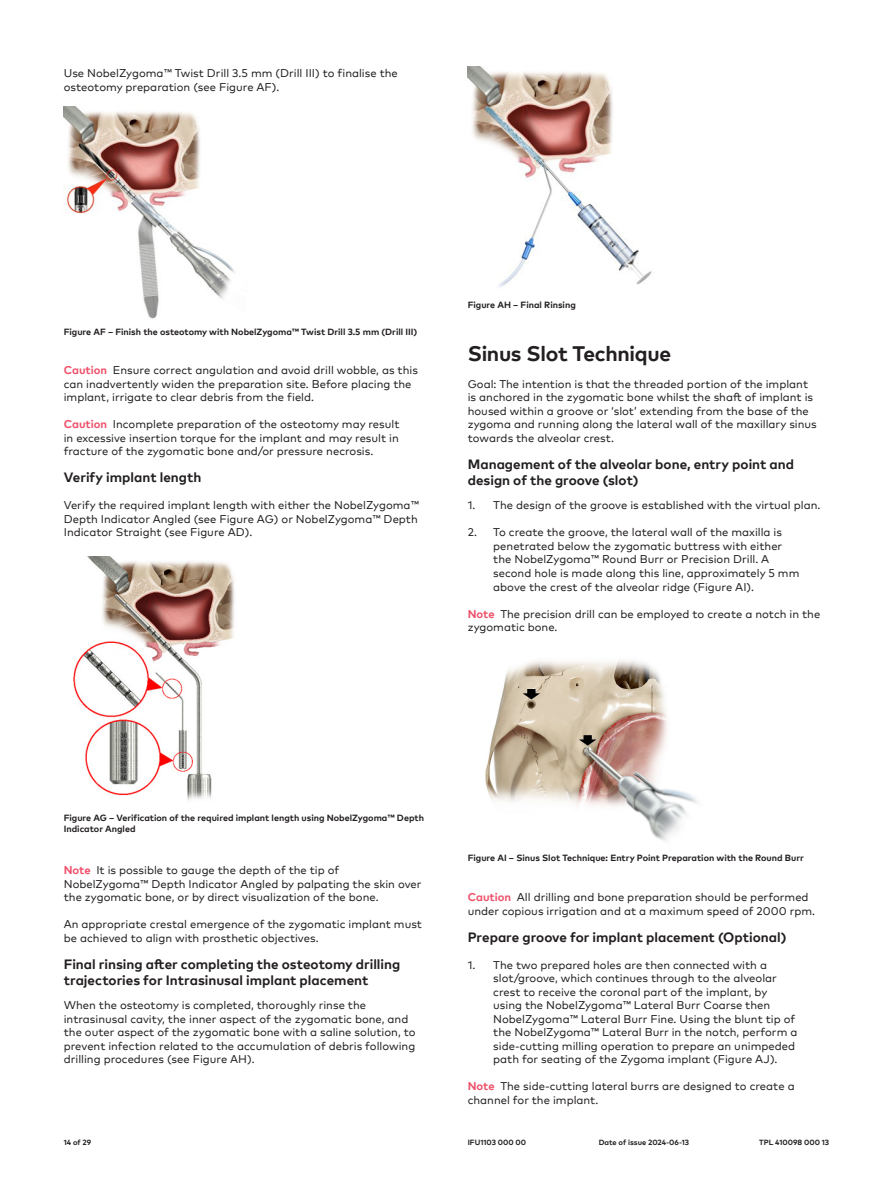
<style>
.page{position:relative;width:893px;height:1191px;background:#fff}
.page>*{position:absolute;margin:0;border:0;box-sizing:border-box;transform-origin:0 0}
.t1{font:700 21px "Mark Pro";letter-spacing:-.015em;color:#231f20}
.t2{font:700 13.5px/16.2px "Mark Pro";color:#231f20}
.t3{font:11.25px/13.5px "Mark Pro";color:#231f20}
.t4{font:700 9px/10.8px "Mark Pro";color:#231f20}
.t5{font:700 7.5px "Mark Pro";color:#231f20}
.s1{font-weight:700;color:#ef5069}
</style>
<div class="page">
<img style="left:64px;top:106px;width:171px;height:213px">
<img style="left:73px;top:557px;width:162px;height:244px">
<img style="left:468px;top:67px;width:184px;height:220px">
<img style="left:485px;top:660px;width:212px;height:181px">
<p class="t3" style="left:64px;top:66px;width:336px">Use NobelZygoma™ Twist Drill 3.5 mm (Drill III) to finalise the osteotomy preparation (see Figure AF).</p>
<p class="t4" style="left:64px;top:325px;width:355px">Figure AF – Finish the osteotomy with NobelZygoma™ Twist Drill 3.5 mm (Drill III)</p>
<p class="t3" style="left:64px;top:363px;width:356px"><span class="s1">Caution</span> Ensure correct angulation and avoid drill wobble, as this can inadvertently widen the preparation site. Before placing the implant, irrigate to clear debris from the field.</p>
<p class="t3" style="left:64px;top:417px;width:337px;text-align:justify"><span class="s1">Caution</span> Incomplete preparation of the osteotomy may result in excessive insertion torque for the implant and may result in fracture of the zygomatic bone and/or pressure necrosis.</p>
<p class="t2" style="left:64px;top:468px;width:139px">Verify implant length</p>
<p class="t3" style="left:64px;top:498px;width:357px;text-align:justify">Verify the required implant length with either the NobelZygoma™ Depth Indicator Angled (see Figure AG) or NobelZygoma™ Depth Indicator Straight (see Figure AD).</p>
<p class="t4" style="left:468px;top:298px;width:110px">Figure AH – Final Rinsing</p>
<h1 class="t1" style="left:468px;top:337px;width:205px">Sinus Slot Technique</h1>
<p class="t3" style="left:468px;top:376px;width:351px">Goal: The intention is that the threaded portion of the implant is anchored in the zygomatic bone whilst the shaft of implant is housed within a groove or ‘slot’ extending from the base of the zygoma and running along the lateral wall of the maxillary sinus towards the alveolar crest.</p>
<p class="t2" style="left:468px;top:455px;width:328px">Management of the alveolar bone, entry point and design of the groove (slot)</p>
<p class="t3" style="left:468px;top:498px;width:354px">1. The design of the groove is established with the virtual plan.</p>
<p class="t3" style="left:493px;top:525px;width:308px;text-indent:-26px">2. To create the groove, the lateral wall of the maxilla is penetrated below the zygomatic buttress with either the NobelZygoma™ Round Burr or Precision Drill. A second hole is made along this line, approximately 5 mm above the crest of the alveolar ridge (Figure AI).</p>
<p class="t3" style="left:468px;top:606px;width:354px"><span class="s1">Note</span> The precision drill can be employed to create a notch in the zygomatic bone.</p>
<p class="t4" style="left:64px;top:811px;width:362px">Figure AG – Verification of the required implant length using NobelZygoma™ Depth<br>Indicator Angled</p>
<p class="t3" style="left:64px;top:862px;width:359px"><span class="s1">Note</span> It is possible to gauge the depth of the tip of<br>NobelZygoma™ Depth Indicator Angled by palpating the skin over the zygomatic bone, or by direct visualization of the bone.</p>
<p class="t3" style="left:64px;top:916px;width:360px">An appropriate crestal emergence of the zygomatic implant must be achieved to align with prosthetic objectives.</p>
<p class="t2" style="left:64px;top:954px;width:338px">Final rinsing after completing the osteotomy drilling trajectories for Intrasinusal implant placement</p>
<p class="t3" style="left:64px;top:997px;width:353px">When the osteotomy is completed, thoroughly rinse the intrasinusal cavity, the inner aspect of the zygomatic bone, and the outer aspect of the zygomatic bone with a saline solution, to prevent infection related to the accumulation of debris following drilling procedures (see Figure AH).</p>
<p class="t4" style="left:468px;top:852px;width:338px">Figure AI – Sinus Slot Technique: Entry Point Preparation with the Round Burr</p>
<p class="t3" style="left:468px;top:889px;width:349px"><span class="s1">Caution</span> All drilling and bone preparation should be performed under copious irrigation and at a maximum speed of 2000 rpm.</p>
<p class="t2" style="left:468px;top:927px;width:320px">Prepare groove for implant placement (Optional)</p>
<p class="t3" style="left:493px;top:957px;width:306px;text-indent:-26px">1. The two prepared holes are then connected with a slot/groove, which continues through to the alveolar crest to receive the coronal part of the implant, by using the NobelZygoma™ Lateral Burr Coarse then NobelZygoma™ Lateral Burr Fine. Using the blunt tip of the NobelZygoma™ Lateral Burr in the notch, perform a side-cutting milling operation to prepare an unimpeded path for seating of the Zygoma implant (Figure AJ).</p>
<p class="t3" style="left:468px;top:1078px;width:328px"><span class="s1">Note</span> The side-cutting lateral burrs are designed to create a channel for the implant.</p>
<p class="t5" style="left:64px;top:1137px;width:29px">14 of 29</p>
<p class="t5" style="left:468px;top:1137px;width:60px">IFU1103 000 00</p>
<p class="t5" style="left:599px;top:1137px;width:92px">Date of issue 2024-06-13</p>
<p class="t5" style="left:759px;top:1137px;width:71px">TPL 410098 000 13</p>
</div>
